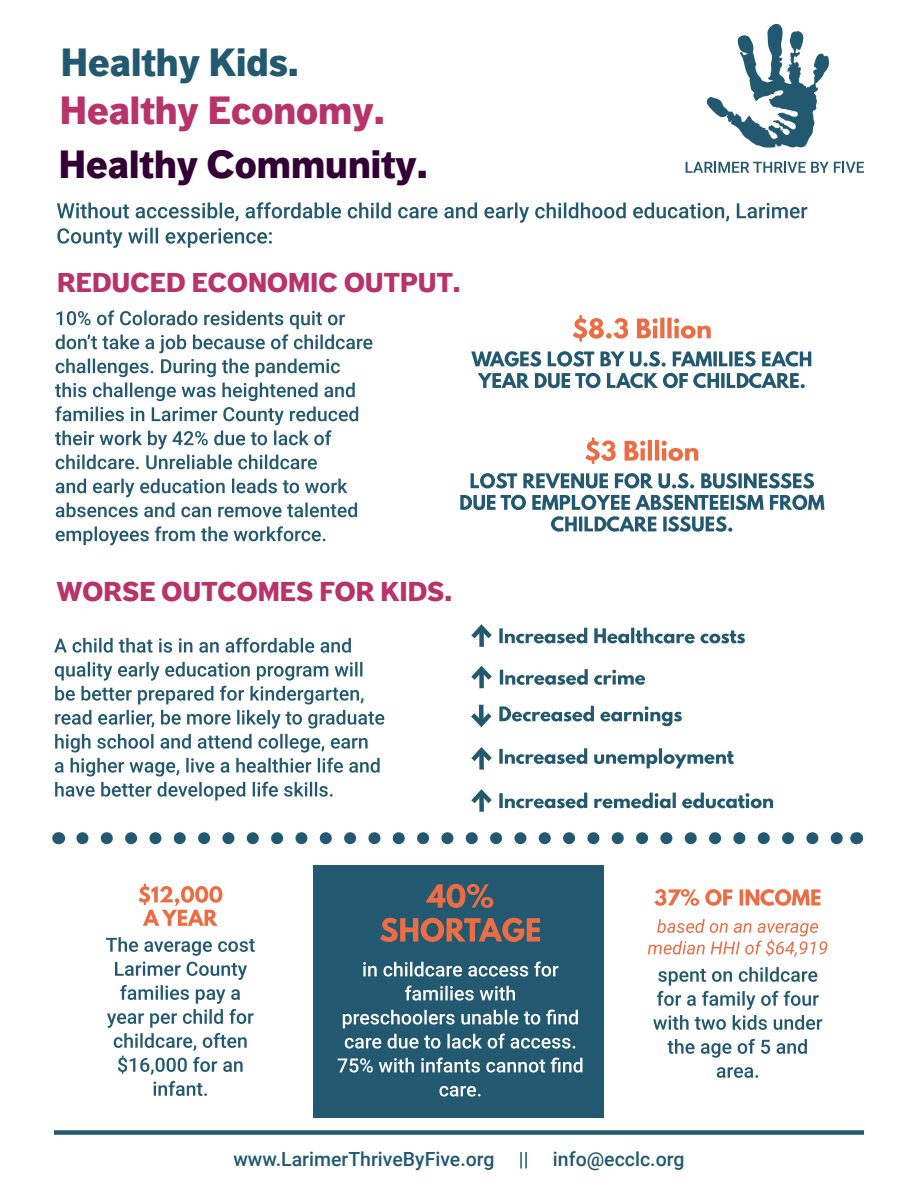
<style>
.page{position:relative;width:918px;height:1188px;background:#fff}
.page>*{position:absolute;margin:0;border:0;box-sizing:border-box;transform-origin:0 0}
.t1{font:900 39px "Dagny Pro";color:#330036}
.t2{font:900 39px "Dagny Pro";color:#b8336a}
.t3{font:900 39px "Dagny Pro";color:#235970}
.t4{font:900 27px "Dagny Pro";color:#b8336a}
.t5{font:500 19.5px "Roboto";color:#225970}
</style>
<div class="page">
<svg style="left:707px;top:24px;width:122px;height:124px"></svg>
<svg style="left:686px;top:162px;width:178px;height:11px"></svg>
<svg style="left:57px;top:202px;width:750px;height:46px"></svg>
<svg style="left:55px;top:662px;width:329px;height:138px"></svg>
<svg style="left:54px;top:638px;width:297px;height:15px"></svg>
<div style="left:54px;top:1130px;width:810px;height:5px;background:#225970"></div>
<svg style="left:56px;top:526px;width:269px;height:19px"></svg>
<svg style="left:56px;top:503px;width:301px;height:14px"></svg>
<svg style="left:56px;top:479px;width:291px;height:18px"></svg>
<svg style="left:56px;top:455px;width:261px;height:14px"></svg>
<svg style="left:55px;top:383px;width:303px;height:66px"></svg>
<svg style="left:56px;top:359px;width:284px;height:18px"></svg>
<svg style="left:56px;top:310px;width:316px;height:43px"></svg>
<svg style="left:478px;top:373px;width:327px;height:15px"></svg>
<svg style="left:471px;top:351px;width:340px;height:16px"></svg>
<svg style="left:573px;top:315px;width:138px;height:27px"></svg>
<svg style="left:551px;top:516px;width:181px;height:16px"></svg>
<svg style="left:460px;top:495px;width:364px;height:15px"></svg>
<svg style="left:471px;top:473px;width:343px;height:15px"></svg>
<svg style="left:585px;top:437px;width:113px;height:27px"></svg>
<svg style="left:82px;top:832px;width:761px;height:12px"></svg>
<svg style="left:58px;top:832px;width:1px;height:12px"></svg>
<svg style="left:856px;top:832px;width:1px;height:12px"></svg>
<div style="left:314px;top:866px;width:290px;height:252px;background:#225970"></div>
<svg style="left:380px;top:918px;width:160px;height:24px"></svg>
<svg style="left:426px;top:884px;width:67px;height:24px"></svg>
<svg style="left:439px;top:1086px;width:42px;height:11px"></svg>
<svg style="left:338px;top:1058px;width:244px;height:15px"></svg>
<svg style="left:345px;top:1034px;width:230px;height:15px"></svg>
<svg style="left:343px;top:1010px;width:235px;height:18px"></svg>
<svg style="left:405px;top:986px;width:110px;height:15px"></svg>
<svg style="left:363px;top:962px;width:195px;height:15px"></svg>
<svg style="left:154px;top:1081px;width:53px;height:15px"></svg>
<svg style="left:107px;top:962px;width:147px;height:113px"></svg>
<svg style="left:106px;top:937px;width:149px;height:19px"></svg>
<svg style="left:138px;top:884px;width:84px;height:42px"></svg>
<svg style="left:717px;top:1067px;width:41px;height:11px"></svg>
<svg style="left:667px;top:1039px;width:140px;height:19px"></svg>
<svg style="left:653px;top:967px;width:169px;height:63px"></svg>
<svg style="left:654px;top:889px;width:166px;height:17px"></svg>
<svg style="left:648px;top:919px;width:179px;height:38px"></svg>
<div style="left:479px;top:628px;width:5px;height:19px;background:#235970"></div>
<svg style="left:471px;top:624px;width:274px;height:19px"></svg>
<div style="left:479px;top:669px;width:5px;height:19px;background:#235970"></div>
<svg style="left:471px;top:665px;width:174px;height:20px"></svg>
<div style="left:479px;top:750px;width:5px;height:20px;background:#235970"></div>
<svg style="left:471px;top:747px;width:263px;height:21px"></svg>
<div style="left:479px;top:792px;width:5px;height:20px;background:#235970"></div>
<svg style="left:471px;top:789px;width:302px;height:19px"></svg>
<svg style="left:471px;top:706px;width:211px;height:22px"></svg>
<h1 class="t3" style="left:61px;top:38px;width:240px">Healthy Kids.</h1>
<h1 class="t2" style="left:60px;top:87px;width:327px">Healthy Economy.</h1>
<h1 class="t1" style="left:59px;top:140px;width:371px">Healthy Community.</h1>
<h2 class="t4" style="left:57px;top:267px;width:405px">REDUCED ECONOMIC OUTPUT.</h2>
<h2 class="t4" style="left:57px;top:575px;width:397px">WORSE OUTCOMES FOR KIDS.</h2>
<p class="t5" style="left:233px;top:1145px;width:453px">www.LarimerThriveByFive.org || info@ecclc.org</p>
</div>
